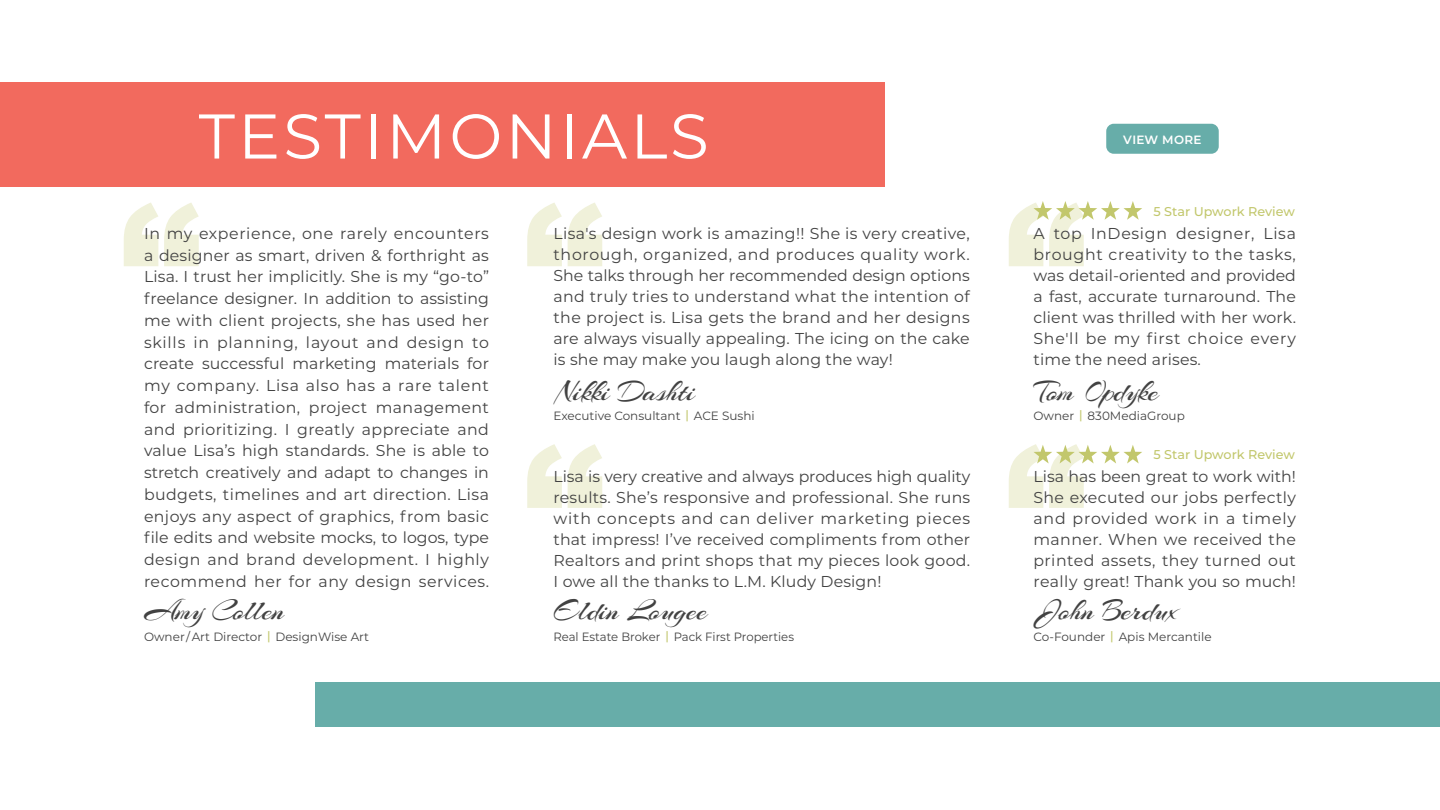
<style>
.page{position:relative;width:1440px;height:810px;background:#fff}
.page>*{position:absolute;margin:0;border:0;box-sizing:border-box;transform-origin:0 0}
.t1{font:63px "Montserrat";letter-spacing:.05em;color:#fff}
.t2{font:30px "Arizonia";color:#424242}
.t3{font:15.75px/21px "Montserrat";letter-spacing:.01em;color:#424242;text-align:justify}
.t4{font:500 12.75px "Montserrat";color:#c2c76c}
.t5{font:12px "Montserrat";color:#424242}
.t6{font:600 12px "Montserrat";letter-spacing:.02em;color:#fff}
.s1{font-weight:500;color:#c2c76c}
</style>
<div class="page">
<div style="left:315px;top:682px;width:1125px;height:46px;background:#67ada9"></div>
<div style="left:0;top:82px;width:885px;height:106px;background:#f26a5e"></div>
<svg style="left:124px;top:202px;width:75px;height:64px"></svg>
<svg style="left:527px;top:202px;width:75px;height:64px"></svg>
<svg style="left:527px;top:444px;width:75px;height:64px"></svg>
<svg style="left:1009px;top:201px;width:133px;height:65px"></svg>
<svg style="left:1009px;top:444px;width:133px;height:64px"></svg>
<div style="left:1106px;top:124px;width:113px;height:30px;background:#67ada9;border-radius:8px"></div>
<h1 class="t1" style="left:199px;top:93px;width:512px">TESTIMONIALS</h1>
<p class="t3" style="left:144px;top:222px;width:347px;line-height:21.8px">In my experience, one rarely encounters a designer as smart, driven &amp; forthright as Lisa. I trust her implicitly. She is my “go-to” freelance designer. In addition to assisting me with client projects, she has used her skills in planning, layout and design to create successful marketing materials for my company. Lisa also has a rare talent for administration, project management and prioritizing. I greatly appreciate and value Lisa’s high standards. She is able to stretch creatively and adapt to changes in budgets, timelines and art direction. Lisa enjoys any aspect of graphics, from basic file edits and website mocks, to logos, type design and brand development. I highly recommend her for any design services.</p>
<p class="t3" style="left:554px;top:222px;width:418px">Lisa's design work is amazing!! She is very creative, thorough, organized, and produces quality work.<br>She talks through her recommended design options and truly tries to understand what the intention of the project is. Lisa gets the brand and her designs are always visually appealing. The icing on the cake is she may make you laugh along the way!</p>
<h2 class="t2" style="left:556px;top:373px;width:141px">Nikki Dashti</h2>
<p class="t5" style="left:554px;top:407px;width:203px">Executive Consultant <span class="s1">|</span> ACE Sushi</p>
<p class="t3" style="left:554px;top:465px;width:418px">Lisa is very creative and always produces high quality results. She’s responsive and professional. She runs with concepts and can deliver marketing pieces that impress! I’ve received compliments from other Realtors and print shops that my pieces look good.<br>I owe all the thanks to L.M. Kludy Design!</p>
<h2 class="t2" style="left:145px;top:592px;width:141px">Amy Collen</h2>
<h2 class="t2" style="left:554px;top:592px;width:155px">Eldin Lougee</h2>
<p class="t5" style="left:144px;top:628px;width:227px">Owner /Art Director <span class="s1">|</span> DesignWise Art</p>
<p class="t5" style="left:554px;top:628px;width:242px">Real Estate Broker <span class="s1">|</span> Pack First Properties</p>
<p class="t6" style="left:1123px;top:131px;width:80px">VIEW MORE</p>
<p class="t4" style="left:1154px;top:203px;width:143px">5 Star Upwork Review</p>
<p class="t3" style="left:1033px;top:222px;width:264px">A top InDesign designer, Lisa brought creativity to the tasks, was detail-oriented and provided a fast, accurate turnaround. The client was thrilled with her work.<br>She'll be my first choice every time the need arises.</p>
<h2 class="t2" style="left:1034px;top:373px;width:126px">Tom Opdyke</h2>
<p class="t5" style="left:1033px;top:407px;width:153px">Owner <span class="s1">|</span> 830MediaGroup</p>
<p class="t4" style="left:1154px;top:445px;width:143px">5 Star Upwork Review</p>
<p class="t3" style="left:1033px;top:465px;width:264px">Lisa has been great to work with!<br>She executed our jobs perfectly and provided work in a timely manner. When we received the printed assets, they turned out really great! Thank you so much!</p>
<h2 class="t2" style="left:1039px;top:592px;width:140px">John Berdux</h2>
<p class="t5" style="left:1033px;top:628px;width:180px">Co-Founder <span class="s1">|</span> Apis Mercantile</p>
</div>
